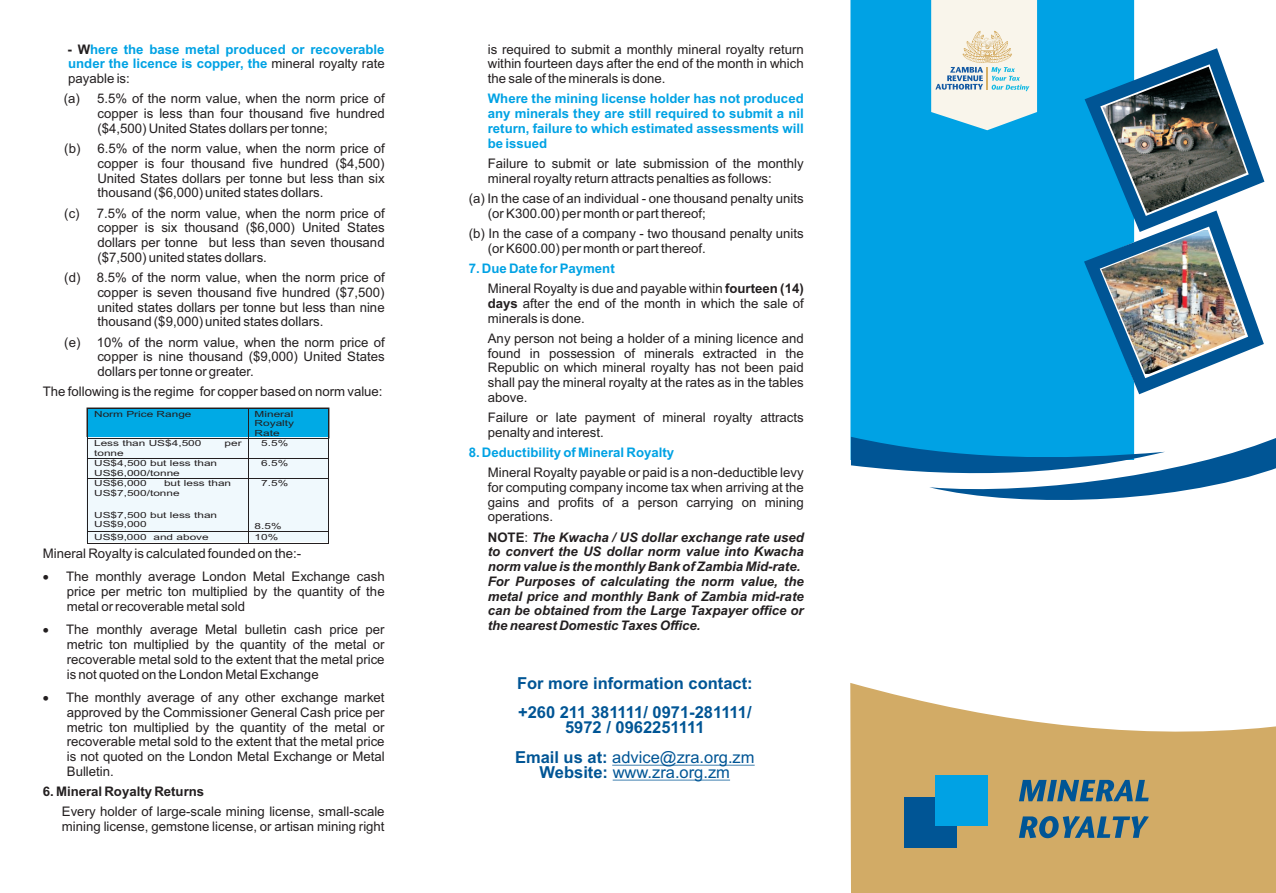
<style>
.page{position:relative;width:1276px;height:893px;background:#fff}
.page>*{position:absolute;margin:0;border:0;box-sizing:border-box;transform-origin:0 0}
.t1{font:700 16.5px/29.8px "Arial";color:#005595}
.t2{font:16.5px "Arial";color:#005595}
.t3{font:13.2px/14.7px "Arial";color:#231f20;text-align:justify}
.t4{font:700 13.2px/14.7px "Arial";color:#00a2e4;text-align:justify}
.t5{font:italic 700 13.2px/14.7px "Arial";color:#231f20}
.t6{font:700 13.2px "Arial";color:#231f20}
.t7{font:8.4px/9.8px "Arial";color:#231f20;scale:1.4 1}
.s1{color:#231f20}
.s2{font-weight:400;color:#231f20}
.s3{font-weight:700}
.s4{font-style:normal}
.s5{font-weight:400;font-style:normal}
.s6{font-weight:400}
</style>
<div class="page">
<div style="left:86px;top:437px;width:242px;height:105px;background:#f0f9fd"></div>
<div style="left:850px;top:0;width:284px;height:460px;background:#00a2e4"></div>
<hr style="left:612px;top:765px;width:142px;height:1px;background:#005595">
<hr style="left:612px;top:780px;width:118px;height:1px;background:#005595">
<svg style="left:1084px;top:48px;width:180px;height:346px"></svg>
<svg style="left:851px;top:426px;width:425px;height:74px"></svg>
<svg style="left:850px;top:683px;width:426px;height:210px;fill:#d2ab66"></svg>
<div style="left:904px;top:797px;width:53px;height:51px;background:#005595"></div>
<div style="left:935px;top:775px;width:52px;height:50px;background:#00a2e4"></div>
<svg style="left:931px;top:0;width:106px;height:130px;background:#dce7e3"></svg>
<img style="left:1102px;top:67px;width:144px;height:146px">
<img style="left:1101px;top:230px;width:144px;height:144px">
<svg style="left:1019px;top:780px;width:130px;height:58px;background:#7e8878"></svg>
<svg style="left:87px;top:408px;width:242px;height:71px"></svg>
<hr style="left:88px;top:478px;width:1px;height:53px;background:#231f20">
<hr style="left:248px;top:478px;width:1px;height:53px;background:#231f20">
<hr style="left:328px;top:478px;width:1px;height:53px;background:#231f20">
<hr style="left:88px;top:531px;width:160px;height:1px;background:#231f20">
<hr style="left:249px;top:531px;width:79px;height:1px;background:#231f20">
<hr style="left:88px;top:543px;width:160px;height:1px;background:#231f20">
<svg style="left:248px;top:531px;width:1px;height:13px"></svg>
<hr style="left:249px;top:543px;width:79px;height:1px;background:#231f20">
<svg style="left:328px;top:531px;width:1px;height:13px"></svg>
<p class="t4" style="left:68px;top:43px;width:319px"><span class="s1">- W</span>here the base metal produced or recoverable under the licence is copper, the <span class="s2">mineral royalty rate payable is:</span></p>
<p class="t3" style="left:97px;top:93px;width:289px;text-indent:-34px">(a) 5.5% of the norm value, when the norm price of copper is less than four thousand five hundred ($4,500) United States dollars per tonne;</p>
<p class="t3" style="left:97px;top:142px;width:289px;text-indent:-33px">(b) 6.5% of the norm value, when the norm price of copper is four thousand five hundred ($4,500)<br>United States dollars per tonne but less than six thousand ($6,000) united states dollars.</p>
<p class="t3" style="left:97px;top:207px;width:289px;text-indent:-33px">(c) 7.5% of the norm value, when the norm price of copper is six thousand ($6,000) United States dollars per tonne but less than seven thousand ($7,500) united states dollars.</p>
<p class="t3" style="left:97px;top:271px;width:289px;text-indent:-33px">(d) 8.5% of the norm value, when the norm price of copper is seven thousand five hundred ($7,500) united states dollars per tonne but less than nine thousand ($9,000) united states dollars.</p>
<p class="t3" style="left:97px;top:336px;width:289px;text-indent:-33px">(e) 10% of the norm value, when the norm price of copper is nine thousand ($9,000) United States dollars per tonne or greater.</p>
<p class="t3" style="left:43px;top:385px;width:341px">The following is the regime for copper based on norm value:</p>
<p class="t7" style="left:94px;top:410px;width:71px">Norm Price Range</p>
<p class="t7" style="left:255px;top:410px;width:30px;text-align:justify">Mineral Royalty Rate</p>
<p class="t7" style="left:94px;top:439px;width:78px">Less than US$4,500</p>
<p class="t7" style="left:224px;top:439px;width:14px">per</p>
<p class="t7" style="left:94px;top:449px;width:23px">tonne</p>
<p class="t7" style="left:261px;top:439px;width:21px">5.5%</p>
<p class="t7" style="left:94px;top:459px;width:89px">US$4,500 but less than<br>US$6,000/tonne</p>
<p class="t7" style="left:261px;top:459px;width:21px">6.5%</p>
<p class="t7" style="left:94px;top:479px;width:39px">US$6,000</p>
<p class="t7" style="left:261px;top:479px;width:21px">7.5%</p>
<p class="t7" style="left:255px;top:522px;width:21px">8.5%</p>
<p class="t7" style="left:94px;top:479px;width:99px;text-indent:70px">but less than<br>US$7,500/tonne</p>
<p class="t7" style="left:94px;top:511px;width:89px">US$7,500 but less than<br>US$9,000</p>
<p class="t7" style="left:94px;top:532px;width:83px">US$9,000 and above</p>
<p class="t7" style="left:255px;top:532px;width:18px">10%</p>
<p class="t3" style="left:43px;top:547px;width:260px">Mineral Royalty is calculated founded on the:-</p>
<p class="t3" style="left:67px;top:571px;width:319px;text-indent:-24px">•The monthly average London Metal Exchange cash price per metric ton multiplied by the quantity of the metal or recoverable metal sold</p>
<p class="t3" style="left:67px;top:623px;width:319px;text-indent:-24px">•The monthly average Metal bulletin cash price per metric ton multiplied by the quantity of the metal or recoverable metal sold to the extent that the metal price is not quoted on the London Metal Exchange</p>
<p class="t3" style="left:67px;top:691px;width:319px;text-indent:-24px">•The monthly average of any other exchange market approved by the Commissioner General Cash price per metric ton multiplied by the quantity of the metal or recoverable metal sold to the extent that the metal price is not quoted on the London Metal Exchange or Metal Bulletin.</p>
<p class="t6" style="left:43px;top:786px;width:163px">6. Mineral Royalty Returns</p>
<p class="t3" style="left:62px;top:805px;width:324px">Every holder of large-scale mining license, small-scale mining license, gemstone license, or artisan mining right</p>
<p class="t3" style="left:488px;top:43px;width:317px">is required to submit a monthly mineral royalty return within fourteen days after the end of the month in which the sale of the minerals is done.</p>
<p class="t4" style="left:488px;top:93px;width:317px">Where the mining license holder has not produced any minerals they are still required to submit a nil return, failure to which estimated assessments will be issued</p>
<p class="t3" style="left:488px;top:157px;width:317px">Failure to submit or late submission of the monthly mineral royalty return attracts penalties as follows:</p>
<p class="t3" style="left:488px;top:192px;width:317px;text-indent:-19px">(a) In the case of an individual - one thousand penalty units (or K300.00) per month or part thereof;</p>
<p class="t3" style="left:488px;top:227px;width:317px;text-indent:-19px">(b) In the case of a company - two thousand penalty units (or K600.00) per month or part thereof.</p>
<p class="t3" style="left:488px;top:282px;width:317px">Mineral Royalty is due and payable within <span class="s3">fourteen (14) days</span> after the end of the month in which the sale of minerals is done.</p>
<p class="t3" style="left:488px;top:332px;width:317px">Any person not being a holder of a mining licence and found in possession of minerals extracted in the Republic on which mineral royalty has not been paid shall pay the mineral royalty at the rates as in the tables above.</p>
<p class="t3" style="left:488px;top:411px;width:317px">Failure or late payment of mineral royalty attracts penalty and interest.</p>
<p class="t3" style="left:488px;top:466px;width:317px">Mineral Royalty payable or paid is a non-deductible levy for computing company income tax when arriving at the gains and profits of a person carrying on mining operations.</p>
<p class="t5" style="left:488px;top:531px;width:317px"><span class="s4">NOTE</span><span class="s5">:</span> The Kwacha / US dollar exchange rate used to convert the US dollar norm value into Kwacha norm value is the monthly Bank of Zambia Mid-rate.<br>For Purposes of calculating the norm value, the metal price and monthly Bank of Zambia mid-rate can be obtained from the Large Taxpayer office or the nearest Domestic Taxes Office.</p>
<p class="t4" style="left:469px;top:262px;width:147px">7. Due Date for Payment</p>
<p class="t4" style="left:469px;top:446px;width:207px">8. Deductibility of Mineral Royalty</p>
<p class="t1" style="left:517px;top:669px;width:237px">For more information contact: +260 211 381111/ 0971-281111/</p>
<p class="t1" style="left:515px;top:714px;width:241px;text-align:center">5972 / 0962251111<br>Email us at: <span class="s6">advice@zra.org.zm</span></p>
<p class="t2" style="left:539px;top:766px;width:192px"><span class="s3">Website:</span> www.zra.org.zm</p>
</div>
